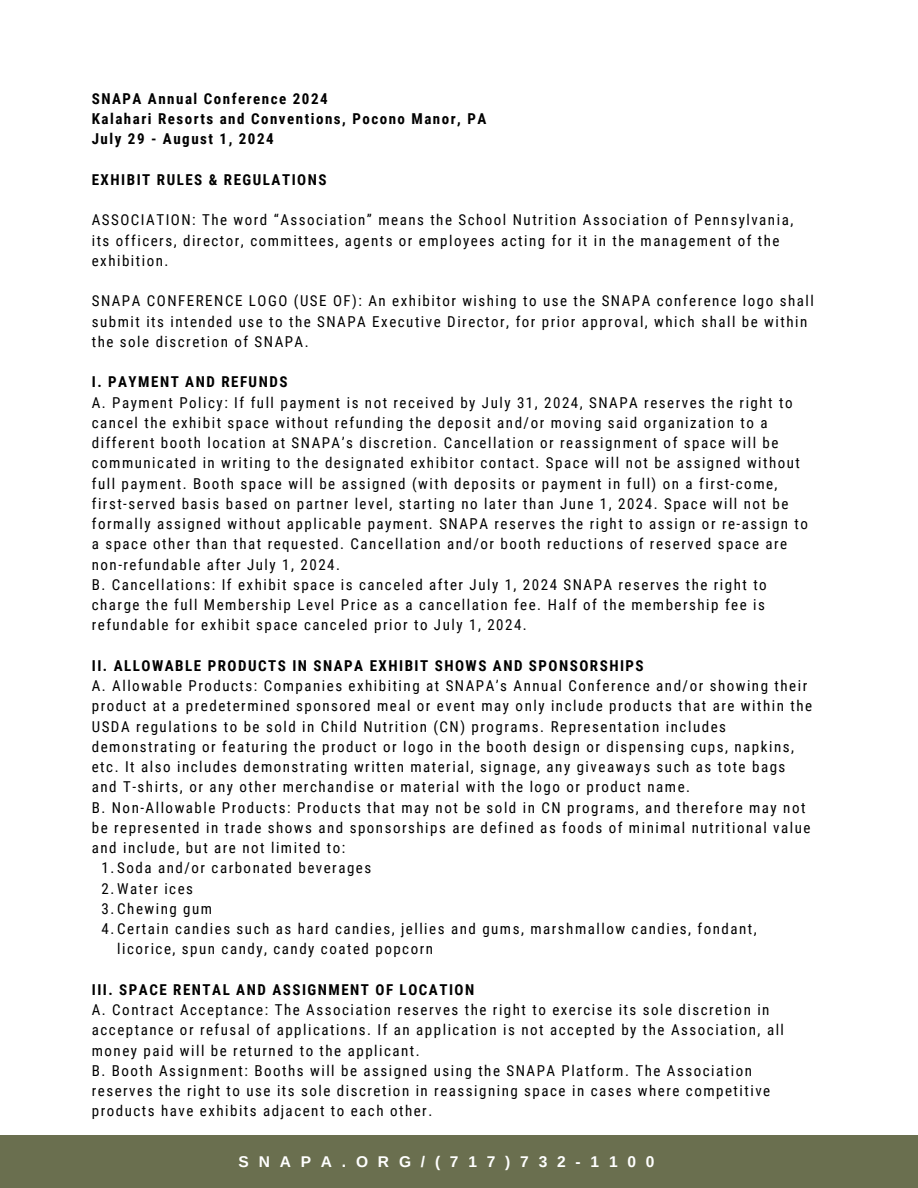
<style>
.page{position:relative;width:918px;height:1188px;background:#fff}
.page>*{position:absolute;margin:0;border:0;box-sizing:border-box;transform-origin:0 0}
.t1{font:700 15.6px "Arimo";letter-spacing:.63em;color:#fff}
.t2{font:15px/20.2px "Roboto Condensed";letter-spacing:.1em;color:#000}
.t3{font:700 15px/20.2px "Roboto Condensed";letter-spacing:.1em;color:#000}
</style>
<div class="page">
<div style="left:0;top:1136px;width:918px;height:52px;background:#6a6f4f"></div>
<h2 class="t3" style="left:92px;top:89px;width:396px">SNAPA Annual Conference 2024<br>Kalahari Resorts and Conventions, Pocono Manor, PA<br>July 29 - August 1, 2024</h2>
<h1 class="t3" style="left:92px;top:170px;width:236px">EXHIBIT RULES &amp; REGULATIONS</h1>
<p class="t2" style="left:92px;top:210px;width:703px">ASSOCIATION: The word “Association” means the School Nutrition Association of Pennsylvania, its officers, director, committees, agents or employees acting for it in the management of the exhibition.</p>
<p class="t2" style="left:92px;top:291px;width:724px">SNAPA CONFERENCE LOGO (USE OF): An exhibitor wishing to use the SNAPA conference logo shall submit its intended use to the SNAPA Executive Director, for prior approval, which shall be within the sole discretion of SNAPA.</p>
<p class="t3" style="left:92px;top:372px;width:197px">I. PAYMENT AND REFUNDS</p>
<p class="t2" style="left:92px;top:392px;width:718px">A. Payment Policy: If full payment is not received by July 31, 2024, SNAPA reserves the right to cancel the exhibit space without refunding the deposit and/or moving said organization to a different booth location at SNAPA’s discretion. Cancellation or reassignment of space will be communicated in writing to the designated exhibitor contact. Space will not be assigned without full payment. Booth space will be assigned (with deposits or payment in full) on a first-come, first-served basis based on partner level, starting no later than June 1, 2024. Space will not be formally assigned without applicable payment. SNAPA reserves the right to assign or re-assign to a space other than that requested. Cancellation and/or booth reductions of reserved space are non-refundable after July 1, 2024.</p>
<p class="t2" style="left:92px;top:575px;width:677px">B. Cancellations: If exhibit space is canceled after July 1, 2024 SNAPA reserves the right to charge the full Membership Level Price as a cancellation fee. Half of the membership fee is refundable for exhibit space canceled prior to July 1, 2024.</p>
<p class="t3" style="left:92px;top:656px;width:553px">II. ALLOWABLE PRODUCTS IN SNAPA EXHIBIT SHOWS AND SPONSORSHIPS</p>
<p class="t2" style="left:92px;top:676px;width:722px">A. Allowable Products: Companies exhibiting at SNAPA’s Annual Conference and/or showing their product at a predetermined sponsored meal or event may only include products that are within the USDA regulations to be sold in Child Nutrition (CN) programs. Representation includes demonstrating or featuring the product or logo in the booth design or dispensing cups, napkins, etc. It also includes demonstrating written material, signage, any giveaways such as tote bags and T-shirts, or any other merchandise or material with the logo or product name.</p>
<p class="t2" style="left:92px;top:797px;width:720px">B. Non-Allowable Products: Products that may not be sold in CN programs, and therefore may not be represented in trade shows and sponsorships are defined as foods of minimal nutritional value and include, but are not limited to:</p>
<p class="t2" style="left:101px;top:858px;width:271px">1.Soda and/or carbonated beverages</p>
<p class="t2" style="left:101px;top:878px;width:93px">2.Water ices</p>
<p class="t2" style="left:101px;top:899px;width:112px">3.Chewing gum</p>
<p class="t2" style="left:117px;top:919px;width:641px;text-indent:-16px">4.Certain candies such as hard candies, jellies and gums, marshmallow candies, fondant, licorice, spun candy, candy coated popcorn</p>
<p class="t3" style="left:92px;top:980px;width:384px">III. SPACE RENTAL AND ASSIGNMENT OF LOCATION</p>
<p class="t2" style="left:92px;top:1000px;width:694px">A. Contract Acceptance: The Association reserves the right to exercise its sole discretion in acceptance or refusal of applications. If an application is not accepted by the Association, all money paid will be returned to the applicant.</p>
<p class="t2" style="left:92px;top:1061px;width:680px">B. Booth Assignment: Booths will be assigned using the SNAPA Platform. The Association reserves the right to use its sole discretion in reassigning space in cases where competitive products have exhibits adjacent to each other.</p>
<h1 class="t1" style="left:239px;top:1152px;width:417px">SNAPA.ORG/(717)732-1100</h1>
</div>
